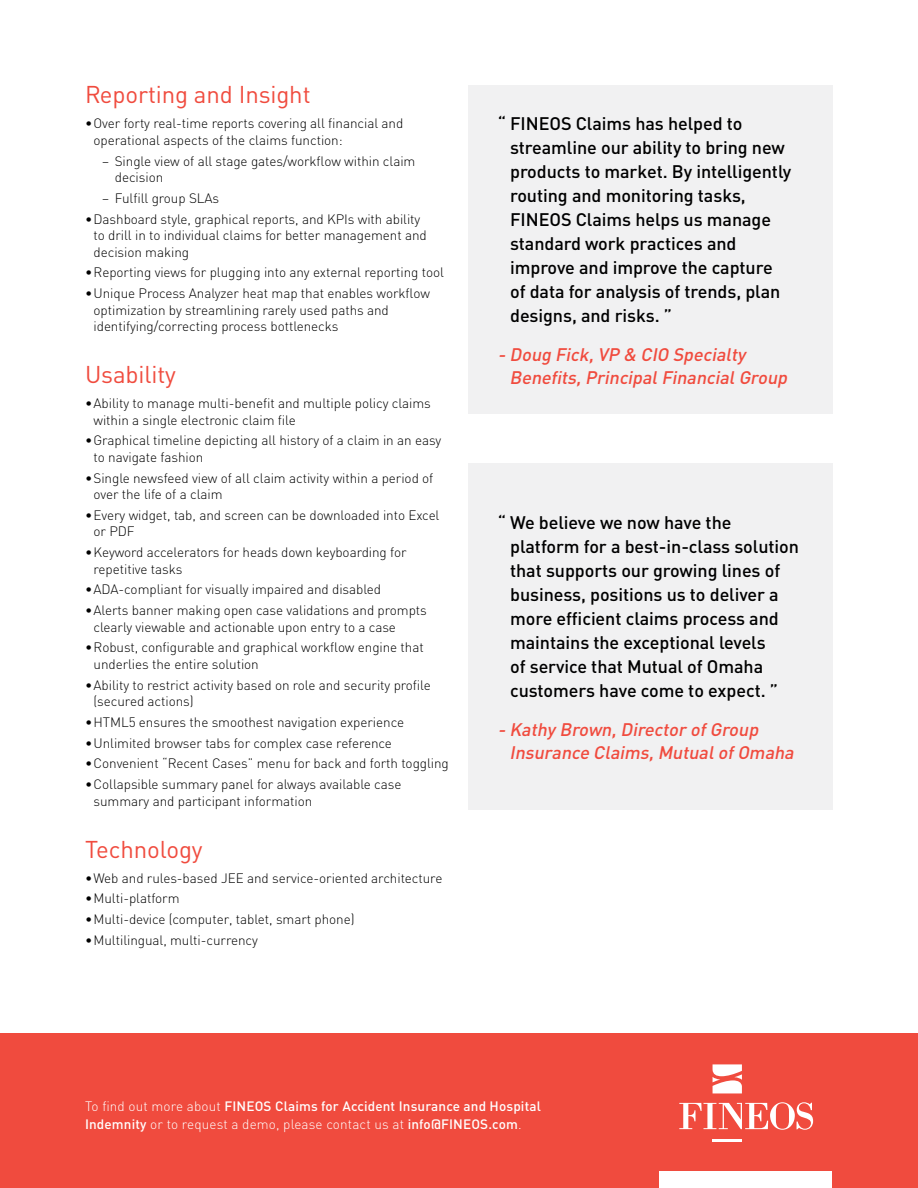
<style>
.page{position:relative;width:918px;height:1188px;background:#fff}
.page>*{position:absolute;margin:0;border:0;box-sizing:border-box;transform-origin:0 0}
.t1{font:24px "DIN Pro";letter-spacing:-.005em;color:#f04b3e}
.t2{font:500 18px/24px "DIN";letter-spacing:-.005em;color:#000}
.t3{font:italic 500 18px/22.5px "DIN";color:#f04b3e}
.t4{font:300 13.5px/16.5px "DIN";letter-spacing:-.005em;color:#000}
.t5{font:500 13.5px/18px "DIN";letter-spacing:.01em;color:#fff}
.s1{font-weight:300}
</style>
<div class="page">
<div style="left:0;top:1033px;width:918px;height:155px;background:#f04b3e"></div>
<svg style="left:679px;top:1102px;width:134px;height:28px"></svg>
<hr style="left:713px;top:1139px;width:29px;height:2px;background:#fff">
<svg style="left:713px;top:1064px;width:29px;height:29px"></svg>
<div style="left:659px;top:1172px;width:173px;height:16px;background:#fff"></div>
<div style="left:468px;top:463px;width:365px;height:347px;background:#f1f1f2"></div>
<div style="left:468px;top:85px;width:365px;height:328px;background:#f1f1f2"></div>
<h1 class="t1" style="left:85px;top:76px;width:227px">Reporting and Insight</h1>
<p class="t4" style="left:94px;top:115px;width:311px;text-indent:-9px">• Over forty real-time reports covering all financial and operational aspects of the claims function:</p>
<p class="t4" style="left:115px;top:152px;width:302px;text-indent:-13px">− Single view of all stage gates/workflow within claim decision</p>
<p class="t4" style="left:102px;top:190px;width:119px">− Fulfill group SLAs</p>
<p class="t4" style="left:94px;top:210px;width:335px;text-indent:-9px">• Dashboard style, graphical reports, and KPIs with ability to drill in to individual claims for better management and decision making</p>
<p class="t4" style="left:85px;top:264px;width:361px">• Reporting views for plugging into any external reporting tool</p>
<p class="t4" style="left:94px;top:285px;width:338px;text-indent:-9px">• Unique Process Analyzer heat map that enables workflow optimization by streamlining rarely used paths and identifying/correcting process bottlenecks</p>
<h1 class="t1" style="left:85px;top:356px;width:92px">Usability</h1>
<p class="t4" style="left:94px;top:395px;width:339px;text-indent:-9px">• Ability to manage multi-benefit and multiple policy claims within a single electronic claim file</p>
<p class="t4" style="left:94px;top:432px;width:349px;text-indent:-9px">• Graphical timeline depicting all history of a claim in an easy to navigate fashion</p>
<p class="t4" style="left:94px;top:469px;width:341px;text-indent:-9px">• Single newsfeed view of all claim activity within a period of over the life of a claim</p>
<p class="t4" style="left:94px;top:507px;width:347px;text-indent:-9px">• Every widget, tab, and screen can be downloaded into Excel or PDF</p>
<p class="t4" style="left:94px;top:544px;width:315px;text-indent:-9px">• Keyword accelerators for heads down keyboarding for repetitive tasks</p>
<p class="t4" style="left:85px;top:581px;width:298px">• ADA-compliant for visually impaired and disabled</p>
<p class="t4" style="left:94px;top:602px;width:335px;text-indent:-9px">• Alerts banner making open case validations and prompts clearly viewable and actionable upon entry to a case</p>
<p class="t4" style="left:94px;top:639px;width:332px;text-indent:-9px">• Robust, configurable and graphical workflow engine that underlies the entire solution</p>
<p class="t4" style="left:94px;top:676px;width:339px;text-indent:-9px">• Ability to restrict activity based on role and security profile (secured actions)</p>
<p class="t4" style="left:85px;top:714px;width:321px">• HTML5 ensures the smoothest navigation experience</p>
<p class="t4" style="left:85px;top:734px;width:309px">• Unlimited browser tabs for complex case reference</p>
<p class="t4" style="left:85px;top:755px;width:365px">• Convenient “Recent Cases” menu for back and forth toggling</p>
<p class="t4" style="left:94px;top:776px;width:309px;text-indent:-9px">• Collapsible summary panel for always available case summary and participant information</p>
<h1 class="t1" style="left:85px;top:830px;width:119px">Technology</h1>
<p class="t4" style="left:85px;top:869px;width:359px">• Web and rules-based JEE and service-oriented architecture</p>
<p class="t4" style="left:85px;top:890px;width:96px">• Multi-platform</p>
<p class="t4" style="left:85px;top:911px;width:271px">• Multi-device (computer, tablet, smart phone)</p>
<p class="t4" style="left:85px;top:932px;width:174px">• Multilingual, multi-currency</p>
<p class="t2" style="left:510px;top:111px;width:283px;text-indent:-12px">“ FINEOS Claims has helped to streamline our ability to bring new products to market. By intelligently routing and monitoring tasks,<br>FINEOS Claims helps us manage standard work practices and improve and improve the capture of data for analysis of trends, plan designs, and risks. ”</p>
<h2 class="t3" style="left:510px;top:343px;width:283px;text-indent:-12px">- Doug Fick,VP &amp; CIO Specialty<br>Benefits,PrincipalFinancialGroup</h2>
<p class="t2" style="left:510px;top:510px;width:290px;text-indent:-12px">“ We believe we now have the platform for a best-in-class solution that supports our growing lines of business, positions us to deliver a more efficient claims process and maintains the exceptional levels<br>of service that Mutual of Omaha customers have come to expect. ”</p>
<h2 class="t3" style="left:510px;top:718px;width:290px;text-indent:-12px">- Kathy Brown,Director ofGroup<br>Insurance Claims,MutualofOmaha</h2>
<p class="t5" style="left:85px;top:1097px;width:457px"><span class="s1">To find out more about</span> FINEOS Claims for Accident Insurance and Hospital<br>Indemnity <span class="s1">or to request a demo, please contact us at</span> info@FINEOS.com<span class="s1">.</span></p>
</div>
